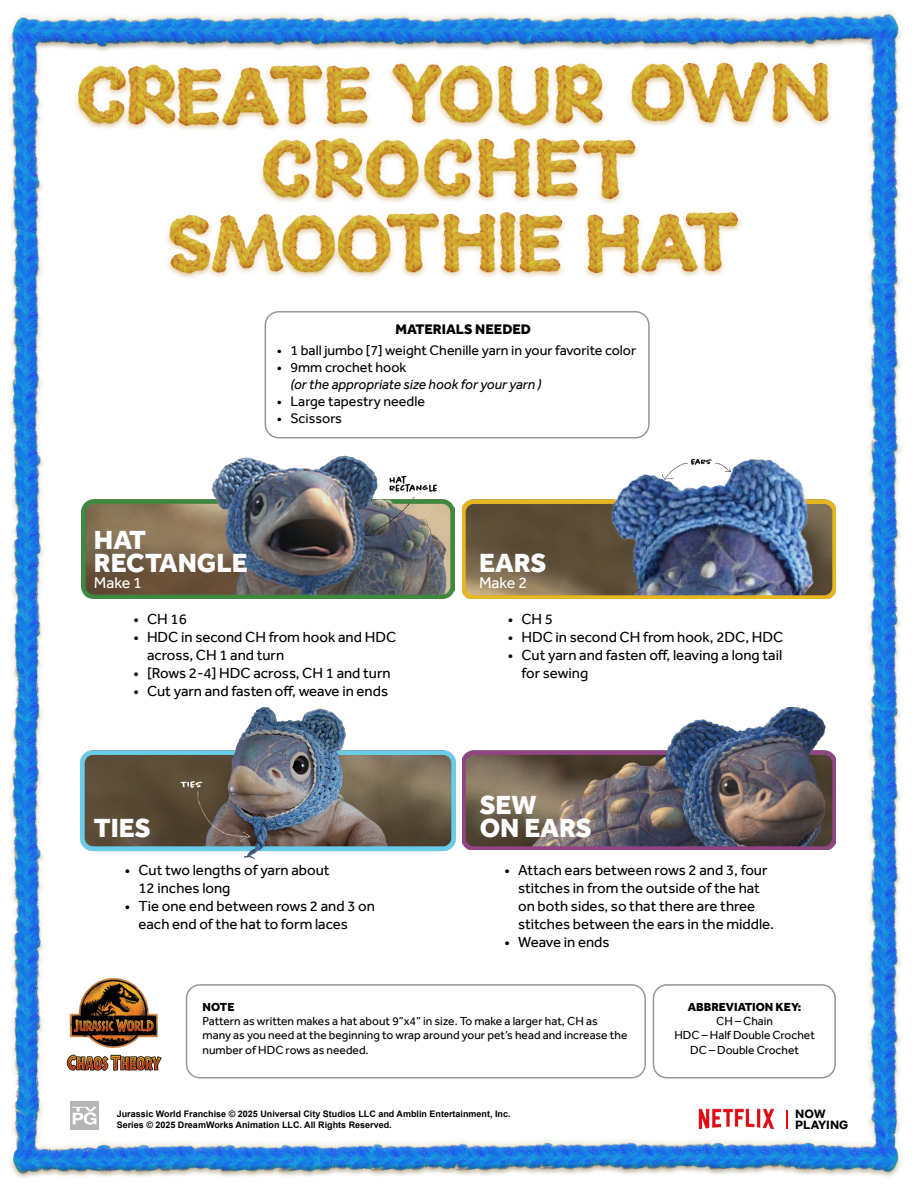
<style>
.page{position:relative;width:918px;height:1188px;background:#fff}
.page>*{position:absolute;margin:0;border:0;box-sizing:border-box;transform-origin:0 0}
.t1{font:800 27px/23.4px "Effra";color:#fff}
.t2{font:16.05px "Effra";letter-spacing:-.01em;color:#fff}
.t3{font:15px/18px "Effra";color:#000}
.t4{font:14.25px "Effra";color:#000}
.t5{font:italic 14.25px "Effra";color:#000}
.t6{font:800 14.25px "Effra";color:#000}
.t7{font:12px/14.4px "Effra";color:#000;text-align:center}
.t8{font:800 12px "Effra";color:#000}
.t9{font:700 12px/10.5px "Netflix Sans";color:#000}
.t10{font:700 9px/10.8px "Arial";color:#000}
</style>
<div class="page">
<img style="left:9px;top:11px;width:892px;height:1167px">
<div style="left:265px;top:311px;width:385px;height:127px;border:2px solid #95979a;border-radius:14px"></div>
<img style="left:37px;top:963px;width:130px;height:119px">
<img style="left:81px;top:456px;width:373px;height:143px">
<img style="left:80px;top:707px;width:375px;height:167px">
<img style="left:463px;top:456px;width:373px;height:143px">
<img style="left:463px;top:707px;width:373px;height:143px">
<div style="left:653px;top:984px;width:183px;height:95px;border:2px solid #95979a;border-radius:14px"></div>
<div style="left:186px;top:984px;width:460px;height:95px;border:2px solid #95979a;border-radius:14px"></div>
<img style="left:690px;top:1099px;width:94px;height:40px">
<svg style="left:786px;top:1110px;width:2px;height:19px"></svg>
<img style="left:71px;top:1102px;width:28px;height:28px">
<p class="t6" style="left:396px;top:321px;width:137px">MATERIALS NEEDED</p>
<p class="t4" style="left:277px;top:342px;width:361px">• 1 ball jumbo [7] weight Chenille yarn in your favorite color</p>
<p class="t4" style="left:277px;top:359px;width:131px">• 9mm crochet hook</p>
<p class="t5" style="left:290px;top:376px;width:253px">(or the appropriate size hook for your yarn )</p>
<p class="t4" style="left:277px;top:393px;width:150px">• Large tapestry needle</p>
<p class="t4" style="left:277px;top:410px;width:66px">• Scissors</p>
<h1 class="t1" style="left:94px;top:528px;width:155px">HAT<br>RECTANGLE</h1>
<p class="t2" style="left:94px;top:573px;width:49px">Make 1</p>
<p class="t2" style="left:479px;top:573px;width:49px">Make 2</p>
<h1 class="t1" style="left:479px;top:551px;width:69px">EARS</h1>
<p class="t3" style="left:134px;top:609px;width:55px">• CH 16</p>
<p class="t3" style="left:147px;top:627px;width:251px;text-indent:-14px">• HDC in second CH from hook and HDC across, CH 1 and turn</p>
<p class="t3" style="left:134px;top:663px;width:259px">• [Rows 2-4] HDC across, CH 1 and turn</p>
<p class="t3" style="left:134px;top:681px;width:256px">• Cut yarn and fasten off, weave in ends</p>
<p class="t3" style="left:508px;top:609px;width:47px">• CH 5</p>
<p class="t3" style="left:508px;top:627px;width:277px">• HDC in second CH from hook, 2DC, HDC</p>
<p class="t3" style="left:521px;top:645px;width:262px;text-indent:-14px">• Cut yarn and fasten off, leaving a long tail for sewing</p>
<h1 class="t1" style="left:480px;top:793px;width:59px">SEW</h1>
<h1 class="t1" style="left:94px;top:816px;width:58px">TIES</h1>
<h1 class="t1" style="left:480px;top:816px;width:113px">ON EARS</h1>
<p class="t3" style="left:138px;top:861px;width:193px;text-indent:-14px">• Cut two lengths of yarn about<br>12 inches long</p>
<p class="t3" style="left:138px;top:897px;width:238px;text-indent:-14px">• Tie one end between rows 2 and 3 on each end of the hat to form laces</p>
<p class="t3" style="left:518px;top:861px;width:257px;text-indent:-14px">• Attach ears between rows 2 and 3, four stitches in from the outside of the hat on both sides, so that there are three stitches between the ears in the middle.</p>
<p class="t3" style="left:505px;top:933px;width:106px">• Weave in ends</p>
<p class="t8" style="left:203px;top:999px;width:33px">NOTE</p>
<p class="t7" style="left:203px;top:1014px;width:426px;text-align:left">Pattern as written makes a hat about 9”x4” in size. To make a larger hat, CH as many as you need at the beginning to wrap around your pet’s head and increase the number of HDC rows as needed.</p>
<p class="t8" style="left:688px;top:999px;width:115px">ABBREVIATION KEY:</p>
<p class="t7" style="left:674px;top:1014px;width:142px">CH – Chain<br>HDC – Half Double Crochet<br>DC – Double Crochet</p>
<p class="t10" style="left:117px;top:1109px;width:395px">Jurassic World Franchise © 2025 Universal City Studios LLC and Amblin Entertainment, Inc.<br>Series © 2025 DreamWorks Animation LLC. All Rights Reserved.</p>
<p class="t9" style="left:795px;top:1108px;width:54px">NOW<br>PLAYING</p>
</div>
